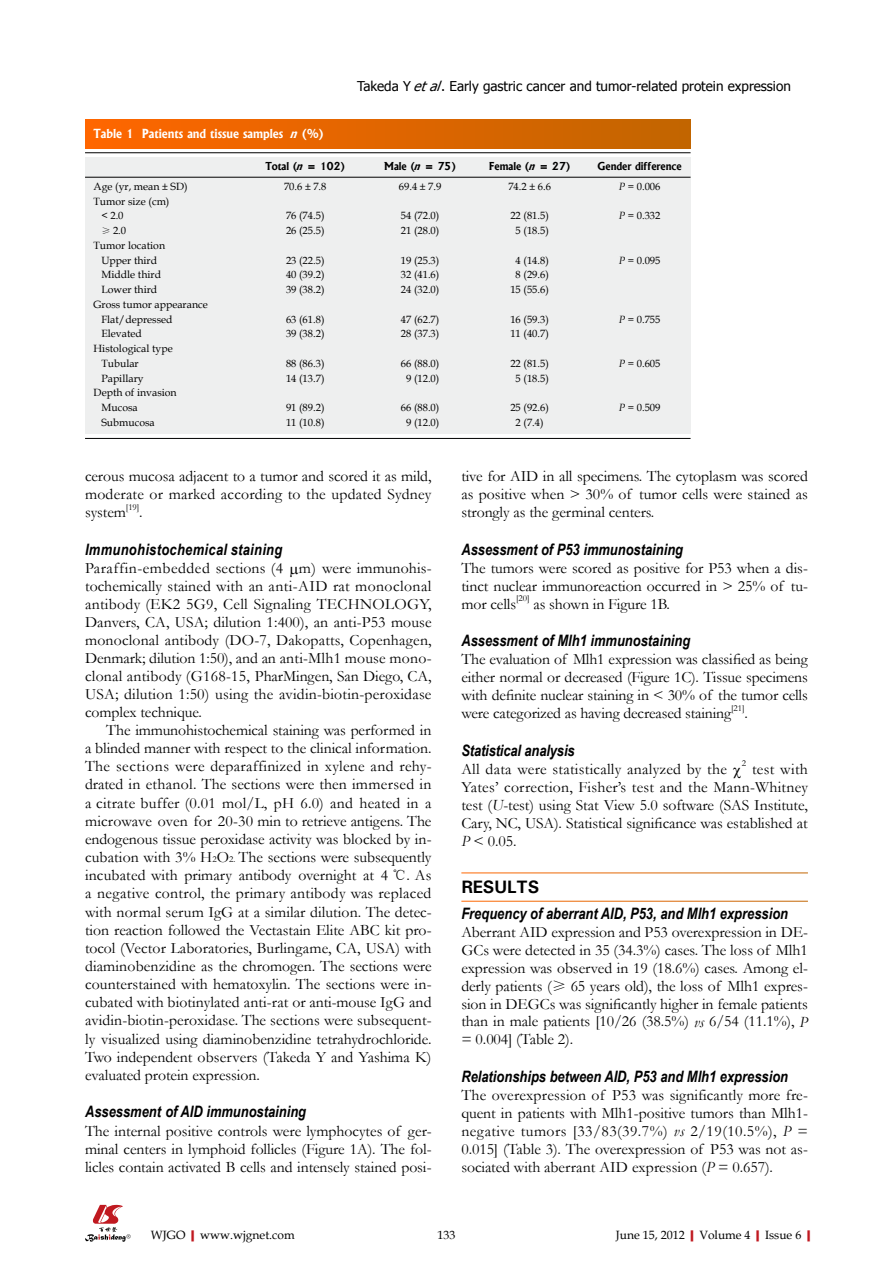
<style>
.page{position:relative;width:893px;height:1263px;background:#fff}
.page>*{position:absolute;margin:0;border:0;box-sizing:border-box;transform-origin:0 0}
.t1{font:700 18px "Univers";letter-spacing:-.01em;color:#000}
.t2{font:15.75px/18px "Garamond";letter-spacing:-.005em;color:#000;text-align:justify}
.t3{font:italic 700 15.75px "Arial Narrow";color:#000}
.t4{font:15.75px "Garamond";letter-spacing:.015em;color:#000}
.t5{font:italic 700 15.75px "Arial Narrow";letter-spacing:.02em;color:#000}
.t6{font:13.5px "Tahoma";color:#000}
.t7{font:12px "Book Antiqua";color:#000}
.t8{font:700 12px "Albertus";color:#fff}
.t9{font:10.5px/14.7px "Book Antiqua";color:#000}
.t10{font:700 10.5px "Albertus";color:#000}
.t11{font:9.15px "Garamond";color:#000}
.s1{font-style:italic}
.s2{font-family:"Sim Sun";font-size:9px}
.s3{font-size:9.15px}
.s4{font-family:"Sim Sun";font-size:14.25px}
.s5{font-weight:700;color:#c01920}
</style>
<div class="page">
<svg style="left:85px;top:1205px;width:46px;height:37px"></svg>
<div style="left:85px;top:119px;width:606px;height:29px;background:linear-gradient(to right,#f60,#c26500)"></div>
<div style="left:85px;top:157px;width:606px;height:276px;background:#eeefef"></div>
<hr style="left:85px;top:152px;width:606px;height:1px;background:#000">
<hr style="left:85px;top:177px;width:606px;height:1px;background:#000">
<hr style="left:85px;top:438px;width:606px;height:1px;background:#000">
<p class="t6" style="left:357px;top:77px;width:435px">Takeda Y <span class="s1">etal</span>. Early gastric cancer and tumor-related protein expression</p>
<p class="t8" style="left:94px;top:126px;width:232px">Table 1 Patients and tissue samples <span class="s1">n</span> (%)</p>
<p class="t10" style="left:265px;top:160px;width:81px">Total (<span class="s1">n</span> = 102)</p>
<p class="t10" style="left:384px;top:160px;width:73px">Male (<span class="s1">n</span> = 75)</p>
<p class="t10" style="left:489px;top:160px;width:83px">Female (<span class="s1">n</span> = 27)</p>
<p class="t10" style="left:597px;top:160px;width:86px">Gender difference</p>
<p class="t9" style="left:94px;top:179px;width:96px">Age (yr, mean ± SD)</p>
<p class="t9" style="left:284px;top:179px;width:44px">70.6 ± 7.8</p>
<p class="t9" style="left:399px;top:179px;width:44px">69.4 ± 7.9</p>
<p class="t9" style="left:508px;top:179px;width:44px">74.2 ± 6.6</p>
<p class="t9" style="left:619px;top:179px;width:43px"><span class="s1">P</span> = 0.006</p>
<p class="t9" style="left:101px;top:193px;width:70px;text-indent:-8px">Tumor size (cm) &lt; 2.0</p>
<p class="t9" style="left:286px;top:208px;width:40px">76 (74.5)</p>
<p class="t9" style="left:401px;top:208px;width:40px">54 (72.0)</p>
<p class="t9" style="left:510px;top:208px;width:40px">22 (81.5)</p>
<p class="t9" style="left:619px;top:208px;width:43px"><span class="s1">P</span> = 0.332</p>
<p class="t9" style="left:101px;top:223px;width:26px"><span class="s2">≥</span> 2.0</p>
<p class="t9" style="left:286px;top:223px;width:40px">26 (25.5)</p>
<p class="t9" style="left:401px;top:223px;width:40px">21 (28.0)</p>
<p class="t9" style="left:516px;top:223px;width:35px">5 (18.5)</p>
<p class="t9" style="left:94px;top:238px;width:73px;text-align:center">Tumor location<br>Upper third</p>
<p class="t9" style="left:286px;top:252px;width:40px">23 (22.5)</p>
<p class="t9" style="left:401px;top:252px;width:40px">19 (25.3)</p>
<p class="t9" style="left:516px;top:252px;width:35px">4 (14.8)</p>
<p class="t9" style="left:619px;top:252px;width:43px"><span class="s1">P</span> = 0.095</p>
<p class="t9" style="left:101px;top:267px;width:61px">Middle third</p>
<p class="t9" style="left:286px;top:267px;width:40px">40 (39.2)</p>
<p class="t9" style="left:401px;top:267px;width:40px">32 (41.6)</p>
<p class="t9" style="left:516px;top:267px;width:35px">8 (29.6)</p>
<p class="t9" style="left:101px;top:282px;width:57px">Lower third</p>
<p class="t9" style="left:286px;top:282px;width:40px">39 (38.2)</p>
<p class="t9" style="left:401px;top:282px;width:40px">24 (32.0)</p>
<p class="t9" style="left:510px;top:282px;width:40px">15 (55.6)</p>
<p class="t9" style="left:101px;top:297px;width:108px;text-indent:-8px">Gross tumor appearance<br>Flat/depressed</p>
<p class="t9" style="left:286px;top:311px;width:40px">63 (61.8)</p>
<p class="t9" style="left:401px;top:311px;width:40px">47 (62.7)</p>
<p class="t9" style="left:510px;top:311px;width:40px">16 (59.3)</p>
<p class="t9" style="left:619px;top:311px;width:43px"><span class="s1">P</span> = 0.755</p>
<p class="t9" style="left:101px;top:326px;width:42px">Elevated</p>
<p class="t9" style="left:286px;top:326px;width:40px">39 (38.2)</p>
<p class="t9" style="left:401px;top:326px;width:40px">28 (37.3)</p>
<p class="t9" style="left:510px;top:326px;width:40px">11 (40.7)</p>
<p class="t9" style="left:101px;top:341px;width:73px;text-indent:-8px">Histological type<br>Tubular</p>
<p class="t9" style="left:286px;top:356px;width:40px">88 (86.3)</p>
<p class="t9" style="left:401px;top:356px;width:40px">66 (88.0)</p>
<p class="t9" style="left:510px;top:356px;width:40px">22 (81.5)</p>
<p class="t9" style="left:619px;top:356px;width:43px"><span class="s1">P</span> = 0.605</p>
<p class="t9" style="left:101px;top:370px;width:44px">Papillary</p>
<p class="t9" style="left:286px;top:370px;width:40px">14 (13.7)</p>
<p class="t9" style="left:406px;top:370px;width:35px">9 (12.0)</p>
<p class="t9" style="left:516px;top:370px;width:35px">5 (18.5)</p>
<p class="t9" style="left:101px;top:385px;width:77px;text-indent:-8px">Depth of invasion<br>Mucosa</p>
<p class="t9" style="left:286px;top:400px;width:40px">91 (89.2)</p>
<p class="t9" style="left:401px;top:400px;width:40px">66 (88.0)</p>
<p class="t9" style="left:510px;top:400px;width:40px">25 (92.6)</p>
<p class="t9" style="left:619px;top:400px;width:43px"><span class="s1">P</span> = 0.509</p>
<p class="t9" style="left:101px;top:415px;width:55px">Submucosa</p>
<p class="t9" style="left:286px;top:415px;width:40px">11 (10.8)</p>
<p class="t9" style="left:406px;top:415px;width:35px">9 (12.0)</p>
<p class="t9" style="left:516px;top:415px;width:29px">2 (7.4)</p>
<p class="t2" style="left:85px;top:467px;width:348px">cerous mucosa adjacent to a tumor and scored it as mild, moderate or marked according to the updated Sydney system</p>
<p class="t11" style="left:126px;top:501px;width:15px">[19]</p>
<p class="t2" style="left:139px;top:503px;width:5px">.</p>
<p class="t5" style="left:85px;top:537px;width:199px">Immunohistochemical staining</p>
<p class="t2" style="left:85px;top:559px;width:348px">Paraffin-embedded sections (4 m) were immunohis&shy;tochemically stained with an anti-AID rat monoclonal antibody (EK2 5G9, Cell Signaling TECHNOLOGY, Danvers, CA, USA; dilution 1:400), an anti-P53 mouse monoclonal antibody (DO-7, Dakopatts, Copenhagen, Denmark; dilution 1:50), and an anti-Mlh1 mouse mono&shy;clonal antibody (G168-15, PharMingen, San Diego, CA, USA; dilution 1:50) using the avidin-biotin-peroxidase complex technique.</p>
<p class="t2" style="left:85px;top:720px;width:348px;text-indent:21px">The immunohistochemical staining was performed in a blinded manner with respect to the clinical information.<br>The sections were deparaffinized in xylene and rehy&shy;drated in ethanol. The sections were then immersed in a citrate buffer (0.01 mol/L, pH 6.0) and heated in a microwave oven for 20-30 min to retrieve antigens. The endogenous tissue peroxidase activity was blocked by in&shy;cubation with 3% H<span class="s3">2</span>O<span class="s3">2.</span> The sections were subsequently incubated with primary antibody overnight at 4 <span class="s4">℃</span>. As a negative control, the primary antibody was replaced with normal serum IgG at a similar dilution. The detec&shy;tion reaction followed the Vectastain Elite ABC kit pro&shy;tocol (Vector Laboratories, Burlingame, CA, USA) with diaminobenzidine as the chromogen. The sections were counterstained with hematoxylin. The sections were in&shy;cubated with biotinylated anti-rat or anti-mouse IgG and avidin-biotin-peroxidase. The sections were subsequent&shy;ly visualized using diaminobenzidine tetrahydrochloride.<br>Two independent observers (Takeda Y and Yashima K) evaluated protein expression.</p>
<p class="t3" style="left:85px;top:1100px;width:223px">Assessment of AID immunostaining</p>
<p class="t2" style="left:85px;top:1121px;width:348px">The internal positive controls were lymphocytes of ger&shy;minal centers in lymphoid follicles (Figure 1A). The fol&shy;licles contain activated B cells and intensely stained posi-</p>
<p class="t2" style="left:461px;top:467px;width:348px">tive for AID in all specimens. The cytoplasm was scored as positive when &gt; 30% of tumor cells were stained as strongly as the germinal centers.</p>
<p class="t3" style="left:461px;top:537px;width:223px">Assessment of P53 immunostaining</p>
<p class="t2" style="left:461px;top:559px;width:348px">The tumors were scored as positive for P53 when a dis&shy;tinct nuclear immunoreaction occurred in &gt; 25% of tu&shy;mor cells</p>
<p class="t11" style="left:516px;top:592px;width:15px">[20]</p>
<p class="t2" style="left:533px;top:595px;width:138px">as shown in Figure 1B.</p>
<p class="t3" style="left:461px;top:629px;width:230px">Assessment of Mlh1 immunostaining</p>
<p class="t2" style="left:461px;top:650px;width:348px">The evaluation of Mlh1 expression was classified as being either normal or decreased (Figure 1C). Tissue specimens with definite nuclear staining in &lt; 30% of the tumor cells were categorized as having decreased staining</p>
<p class="t11" style="left:731px;top:702px;width:15px">[21]</p>
<p class="t2" style="left:744px;top:704px;width:5px">.</p>
<p class="t3" style="left:461px;top:738px;width:115px">Statistical analysis</p>
<p class="t4" style="left:461px;top:758px;width:267px">All data were statistically analyzed by the</p>
<p class="t11" style="left:742px;top:757px;width:6px">2</p>
<p class="t2" style="left:461px;top:760px;width:348px;text-indent:291px">test with Yates’ correction, Fisher’s test and the Mann-Whitney test (<span class="s1">U</span>-test) using Stat View 5.0 software (SAS Institute, Cary, NC, USA). Statistical significance was established at <span class="s1">P</span> &lt; 0.05.</p>
<p class="t1" style="left:461px;top:876px;width:79px">RESULTS</p>
<p class="t3" style="left:461px;top:901px;width:328px">Frequency of aberrant AID, P53, and Mlh1 expression</p>
<p class="t2" style="left:461px;top:922px;width:348px">Aberrant AID expression and P53 overexpression in DE-GCs were detected in 35 (34.3%) cases. The loss of Mlh1 expression was observed in 19 (18.6%) cases. Among el&shy;derly patients (<span class="s4">≥</span> 65 years old), the loss of Mlh1 expres&shy;sion in DEGCs was significantly higher in female patients than in male patients [10/26 (38.5%) <span class="s1">vs</span> 6/54 (11.1%), <span class="s1">P </span>= 0.004] (Table 2).</p>
<p class="t3" style="left:461px;top:1064px;width:328px">Relationships between AID, P53 and Mlh1 expression</p>
<p class="t2" style="left:461px;top:1085px;width:348px">The overexpression of P53 was significantly more fre&shy;quent in patients with Mlh1-positive tumors than Mlh1- negative tumors [33/83(39.7%) <span class="s1">vs</span> 2/19(10.5%), <span class="s1">P</span> = 0.015] (Table 3). The overexpression of P53 was not as&shy;sociated with aberrant AID expression (<span class="s1">P</span> = 0.657).</p>
<p class="t7" style="left:151px;top:1226px;width:145px">WJGO<span class="s5">|</span>www.wjgnet.com</p>
<p class="t7" style="left:437px;top:1226px;width:19px">133</p>
<p class="t7" style="left:616px;top:1226px;width:202px">June 15, 2012<span class="s5">|</span>Volume 4<span class="s5">|</span>Issue 6<span class="s5">|</span></p>
</div>
